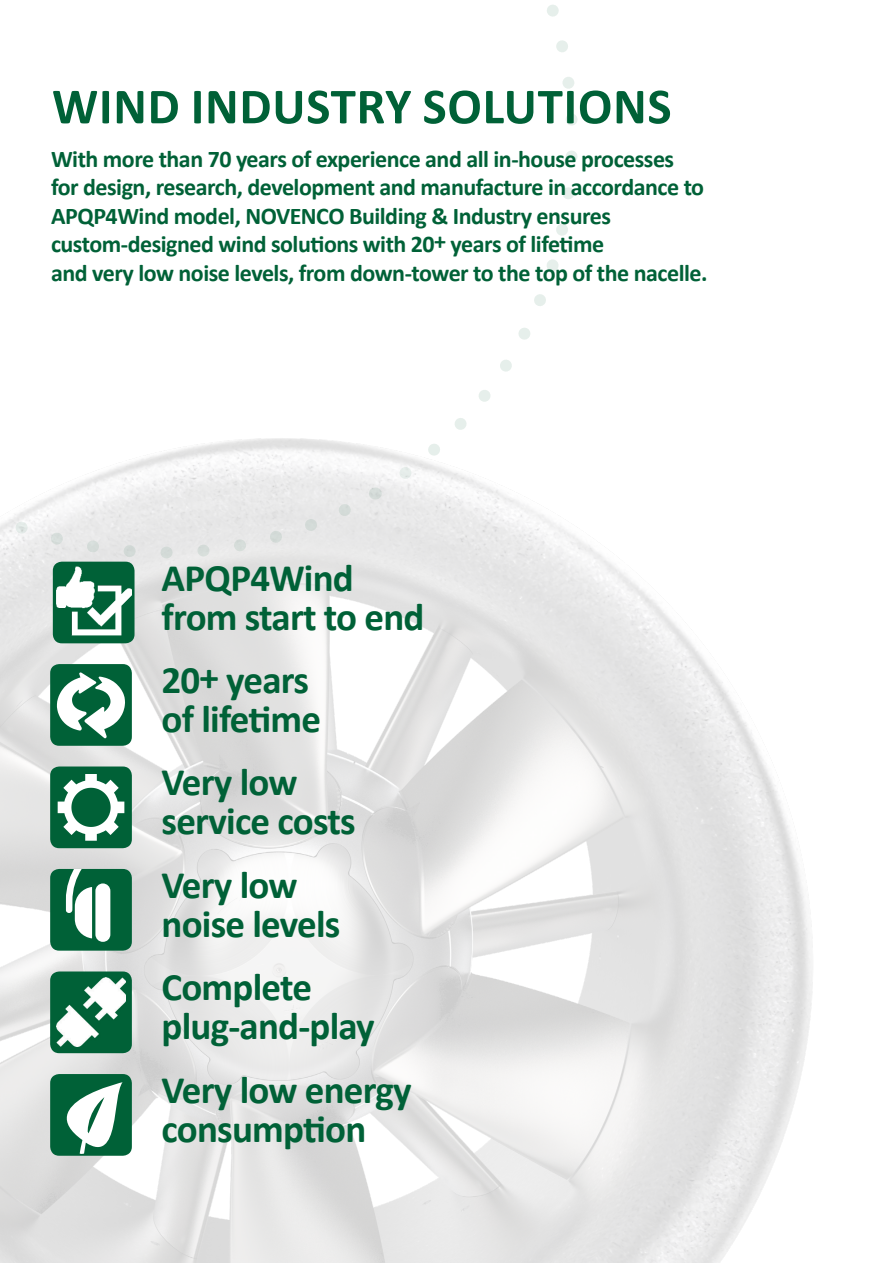
<style>
.page{position:relative;width:893px;height:1263px;background:#fff}
.page>*{position:absolute;margin:0;border:0;box-sizing:border-box;transform-origin:0 0}
.HEAD_1{font:700 51px "Calibri";letter-spacing:.015em;color:#006137}
.body{font:700 39px/39px "Calibri";letter-spacing:-.02em;color:#006137}
.BODY_MEDIUM{font:700 24px/28.5px "Calibri";letter-spacing:-.02em;color:#006137}
</style>
<div class="page">
<svg style="left:518px;top:5px;width:60px;height:335px"></svg>
<img style="left:0;top:360px;width:813px;height:903px">
<div style="left:50px;top:766px;width:82px;height:82px;background:#006137;border-radius:9px"></div>
<svg style="left:58px;top:774px;width:66px;height:67px"></svg>
<div style="left:50px;top:869px;width:82px;height:82px;background:#006137;border-radius:9px"></div>
<svg style="left:66px;top:869px;width:66px;height:69px"></svg>
<div style="left:95px;top:883px;width:15px;height:59px;background:#fff;border-radius:7px"></div>
<div style="left:50px;top:1074px;width:82px;height:82px;background:#006137;border-radius:9px"></div>
<svg style="left:50px;top:1082px;width:73px;height:74px"></svg>
<div style="left:50px;top:664px;width:82px;height:82px;background:#006137;border-radius:9px"></div>
<svg style="left:57px;top:672px;width:68px;height:66px"></svg>
<div style="left:50px;top:971px;width:82px;height:82px;background:#006137;border-radius:9px"></div>
<img style="left:57px;top:978px;width:69px;height:69px">
<div style="left:53px;top:562px;width:82px;height:81px;background:#006137;border-radius:9px"></div>
<img style="left:50px;top:562px;width:82px;height:77px">
<p class="HEAD_1" style="left:52px;top:70px;width:621px">WIND INDUSTRY SOLUTIONS</p>
<p class="BODY_MEDIUM" style="left:51px;top:144px;width:655px">With more than 70 years of experience and all in-house processes for design, research, development and manufacture in accordance to<br>APQP4Wind model, NOVENCO Building &amp; Industry ensures</p>
<p class="BODY_MEDIUM" style="left:51px;top:230px;width:658px">custom-designed wind solutions with 20+ years of lifetime<br>and very low noise levels, from down-tower to the top of the nacelle.</p>
<p class="body" style="left:162px;top:558px;width:194px">APQP4Wind</p>
<p class="body" style="left:162px;top:597px;width:264px">from start to end</p>
<p class="body" style="left:162px;top:660px;width:149px">20+ years</p>
<p class="body" style="left:162px;top:699px;width:161px">of lifetime</p>
<p class="body" style="left:162px;top:762px;width:138px">Very low</p>
<p class="body" style="left:162px;top:801px;width:196px">service costs</p>
<p class="body" style="left:162px;top:865px;width:138px">Very low</p>
<p class="body" style="left:162px;top:904px;width:180px">noise levels</p>
<p class="body" style="left:162px;top:967px;width:152px">Complete</p>
<p class="body" style="left:162px;top:1006px;width:215px">plug-and-play</p>
<p class="body" style="left:162px;top:1070px;width:251px">Very low energy consumption</p>
</div>
